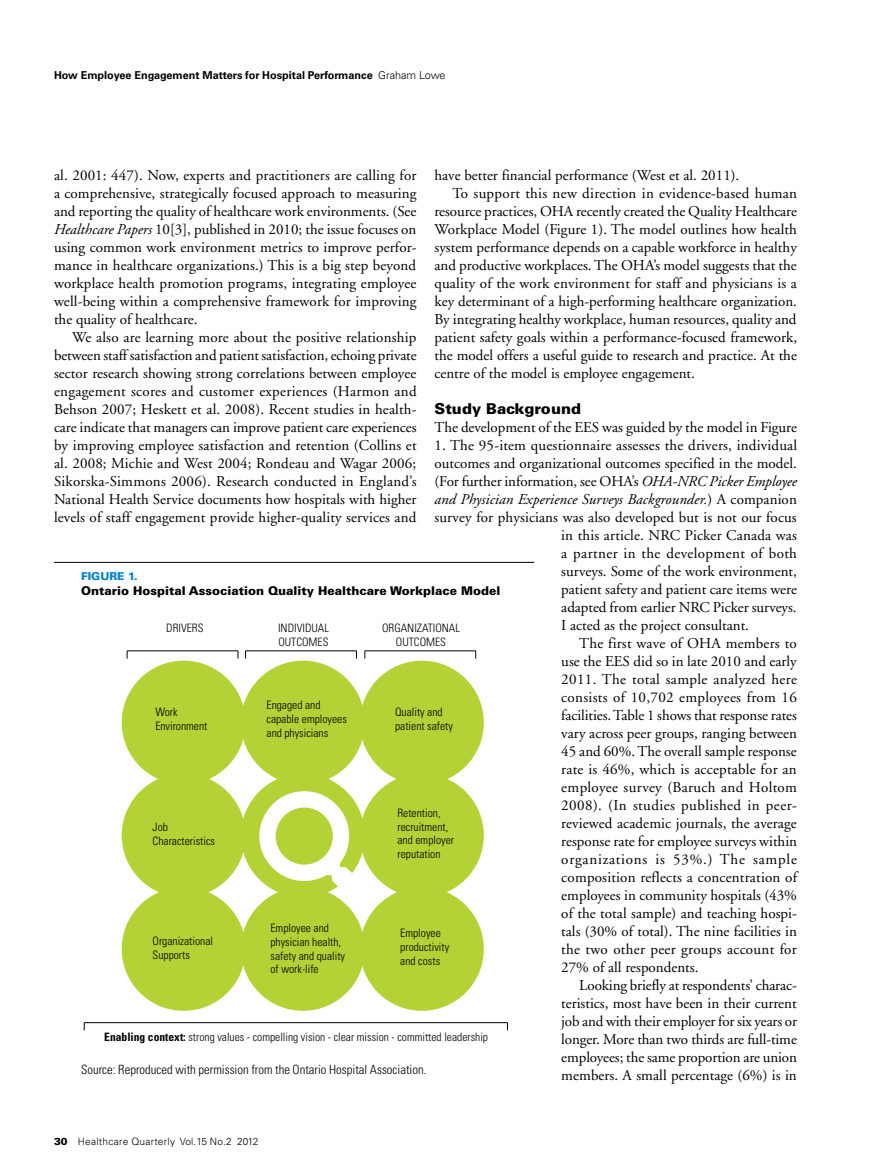
<style>
.page{position:relative;width:878px;height:1175px;background:#fff}
.page>*{position:absolute;margin:0;border:0;box-sizing:border-box;transform-origin:0 0}
.t1{font:15px/18px "Adobe Garamond";color:#000;text-align:justify}
.t2{font:15px "Adobe Garamond";letter-spacing:.02em;color:#000}
.t3{font:15px "Adobe Garamond";letter-spacing:.025em;color:#000}
.t4{font:italic 15px "Adobe Garamond";letter-spacing:.005em;color:#000}
.t5{font:15px "Adobe Garamond";letter-spacing:.03em;color:#000}
.t6{font:15px "Adobe Garamond";letter-spacing:.05em;color:#000}
.t7{font:900 15px "Univers";color:#000}
.t8{font:300 condensed 12.75px "Univers";color:#000}
.t9{font:900 12px "Univers";color:#000}
.t10{font:300 condensed 11.55px/14px "Univers";color:#000}
.t11{font:700 10.8px "Univers";color:#000}
.t12{font:900 10.8px "Univers";color:#0083ca}
.t13{font:300 10.2px "Univers";letter-spacing:.025em;color:#000}
.s1{font-weight:300}
.s2{font-style:italic}
.s3{font-style:normal}
.s4{font-weight:700}
.s5{font-weight:900}
</style>
<div class="page">
<hr style="left:54px;top:562px;width:480px;height:1px;background:#000">
<div style="left:122px;top:660px;width:123px;height:124px;background:#b3d235;border-radius:50%"></div>
<div style="left:241px;top:660px;width:124px;height:124px;background:#b3d235;border-radius:50%"></div>
<div style="left:360px;top:660px;width:124px;height:124px;background:#b3d235;border-radius:50%"></div>
<div style="left:122px;top:773px;width:123px;height:124px;background:#b3d235;border-radius:50%"></div>
<div style="left:241px;top:773px;width:124px;height:124px;background:#b3d235;border-radius:50%"></div>
<div style="left:360px;top:773px;width:124px;height:124px;background:#b3d235;border-radius:50%"></div>
<div style="left:122px;top:887px;width:123px;height:123px;background:#b3d235;border-radius:50%"></div>
<div style="left:241px;top:887px;width:124px;height:123px;background:#b3d235;border-radius:50%"></div>
<div style="left:360px;top:887px;width:124px;height:123px;background:#b3d235;border-radius:50%"></div>
<hr style="left:127px;top:650px;width:111px;height:1px;background:#000">
<hr style="left:84px;top:1022px;width:423px;height:1px;background:#000">
<hr style="left:245px;top:650px;width:111px;height:1px;background:#000">
<hr style="left:365px;top:650px;width:110px;height:1px;background:#000">
<div style="left:259px;top:791px;width:90px;height:90px;background:#fff;border-radius:50%"></div>
<svg style="left:320px;top:858px;width:32px;height:28px"></svg>
<div style="left:276px;top:807px;width:57px;height:57px;background:#b3d235;border-radius:50%"></div>
<p class="t11" style="left:54px;top:69px;width:393px">How Employee Engagement Matters for Hospital Performance <span class="s1">Graham Lowe</span></p>
<p class="t1" style="left:54px;top:167px;width:364px">al. 2001: 447). Now, experts and practitioners are calling for a comprehensive, strategically focused approach to measuring and reporting the quality of healthcare work environments. (See <span class="s2">Healthcare Papers</span> 10[3], published in 2010; the issue focuses on using common work environment metrics to improve perfor&shy;mance in healthcare organizations.) This is a big step beyond workplace health promotion programs, integrating employee well-being within a comprehensive framework for improving the quality of healthcare.</p>
<p class="t1" style="left:54px;top:329px;width:364px;text-indent:18px">We also are learning more about the positive relationship between staff satisfaction and patient satisfaction, echoing private sector research showing strong correlations between employee engagement scores and customer experiences (Harmon and Behson 2007; Heskett et al. 2008). Recent studies in health&shy;care indicate that managers can improve patient care experiences by improving employee satisfaction and retention (Collins et al. 2008; Michie and West 2004; Rondeau and Wagar 2006; Sikorska-Simmons 2006). Research conducted in England’s National Health Service documents how hospitals with higher levels of staff engagement provide higher-quality services and</p>
<p class="t1" style="left:434px;top:167px;width:306px">have better financial performance (West et al. 2011).</p>
<p class="t2" style="left:452px;top:185px;width:346px">To support this new direction in evidence-based human</p>
<p class="t1" style="left:434px;top:203px;width:364px">resource practices, OHA recently created the Quality Healthcare</p>
<p class="t1" style="left:434px;top:221px;width:364px">Workplace Model (Figure 1). The model outlines how health</p>
<p class="t1" style="left:434px;top:239px;width:364px">system performance depends on a capable workforce in healthy</p>
<p class="t1" style="left:434px;top:257px;width:364px">and productive workplaces. The OHA’s model suggests that the</p>
<p class="t1" style="left:434px;top:275px;width:364px">quality of the work environment for staff and physicians is a</p>
<p class="t1" style="left:434px;top:293px;width:364px">key determinant of a high-performing healthcare organization.</p>
<p class="t1" style="left:434px;top:311px;width:363px">By integrating healthy workplace, human resources, quality and</p>
<p class="t1" style="left:434px;top:329px;width:364px">patient safety goals within a performance-focused framework,</p>
<p class="t1" style="left:434px;top:347px;width:364px">the model offers a useful guide to research and practice. At the</p>
<p class="t1" style="left:434px;top:365px;width:262px">centre of the model is employee engagement.</p>
<p class="t7" style="left:434px;top:399px;width:148px">Study Background</p>
<p class="t1" style="left:434px;top:419px;width:364px">The development of the EES was guided by the model in Figure</p>
<p class="t1" style="left:434px;top:437px;width:364px">1. The 95-item questionnaire assesses the drivers, individual</p>
<p class="t1" style="left:434px;top:455px;width:364px">outcomes and organizational outcomes specified in the model.</p>
<p class="t1" style="left:434px;top:473px;width:364px">(For further information, see OHA’s <span class="s2">OHA-NRC Picker Employee</span></p>
<p class="t4" style="left:434px;top:491px;width:364px">and Physician Experience Surveys Backgrounder.<span class="s3">) A companion</span></p>
<p class="t1" style="left:434px;top:509px;width:364px">survey for physicians was also developed but is not our focus</p>
<p class="t1" style="left:561px;top:527px;width:237px">in this article. NRC Picker Canada was</p>
<p class="t3" style="left:561px;top:545px;width:237px">a partner in the development of both</p>
<p class="t1" style="left:561px;top:563px;width:237px">surveys. Some of the work environment,</p>
<p class="t1" style="left:561px;top:581px;width:237px">patient safety and patient care items were</p>
<p class="t1" style="left:561px;top:599px;width:237px">adapted from earlier NRC Picker surveys.</p>
<p class="t1" style="left:561px;top:617px;width:189px">I acted as the project consultant.</p>
<p class="t1" style="left:579px;top:635px;width:219px">The first wave of OHA members to</p>
<p class="t1" style="left:561px;top:653px;width:237px">use the EES did so in late 2010 and early</p>
<p class="t3" style="left:561px;top:671px;width:237px">2011. The total sample analyzed here</p>
<p class="t2" style="left:561px;top:689px;width:237px">consists of 10,702 employees from 16</p>
<p class="t1" style="left:561px;top:707px;width:237px">facilities. Table 1 shows that response rates</p>
<p class="t1" style="left:561px;top:725px;width:237px">vary across peer groups, ranging between</p>
<p class="t1" style="left:561px;top:743px;width:237px">45 and 60%. The overall sample response</p>
<p class="t1" style="left:561px;top:761px;width:237px">rate is 46%, which is acceptable for an</p>
<p class="t2" style="left:561px;top:779px;width:237px">employee survey (Baruch and Holtom</p>
<p class="t5" style="left:561px;top:797px;width:237px">2008). (In studies published in peer-</p>
<p class="t1" style="left:561px;top:815px;width:237px">reviewed academic journals, the average</p>
<p class="t1" style="left:561px;top:833px;width:237px">response rate for employee surveys within</p>
<p class="t6" style="left:561px;top:851px;width:237px">organizations is 53%.) The sample</p>
<p class="t1" style="left:561px;top:869px;width:237px">composition reflects a concentration of</p>
<p class="t1" style="left:561px;top:887px;width:237px">employees in community hospitals (43%</p>
<p class="t1" style="left:561px;top:905px;width:237px">of the total sample) and teaching hospi-</p>
<p class="t1" style="left:561px;top:923px;width:237px">tals (30% of total). The nine facilities in</p>
<p class="t2" style="left:561px;top:941px;width:237px">the two other peer groups account for</p>
<p class="t1" style="left:561px;top:959px;width:139px">27% of all respondents.</p>
<p class="t1" style="left:579px;top:977px;width:219px">Looking briefly at respondents’ charac-</p>
<p class="t1" style="left:561px;top:995px;width:237px">teristics, most have been in their current</p>
<p class="t1" style="left:561px;top:1013px;width:237px">job and with their employer for six years or</p>
<p class="t1" style="left:561px;top:1031px;width:237px">longer. More than two thirds are full-time</p>
<p class="t1" style="left:561px;top:1049px;width:237px">employees; the same proportion are union</p>
<p class="t1" style="left:561px;top:1067px;width:237px">members. A small percentage (6%) is in</p>
<p class="t12" style="left:81px;top:569px;width:58px">FIGURE 1.</p>
<p class="t9" style="left:81px;top:583px;width:421px">Ontario Hospital Association Quality Healthcare Workplace Model</p>
<p class="t10" style="left:166px;top:621px;width:39px">DRIVERS</p>
<p class="t10" style="left:278px;top:621px;width:52px">INDIVIDUAL<br>OUTCOMES</p>
<p class="t10" style="left:382px;top:621px;width:79px;text-align:center">ORGANIZATIONAL<br>OUTCOMES</p>
<p class="t10" style="left:155px;top:705px;width:54px">Work<br>Environment</p>
<p class="t10" style="left:266px;top:698px;width:82px">Engaged and capable employees and physicians</p>
<p class="t10" style="left:395px;top:704px;width:59px">Quality and patient safety</p>
<p class="t10" style="left:397px;top:805px;width:58px">Retention, recruitment, and employer reputation</p>
<p class="t10" style="left:153px;top:819px;width:64px">Job<br>Characteristics</p>
<p class="t10" style="left:270px;top:920px;width:76px">Employee and physician health, safety and quality of work-life</p>
<p class="t10" style="left:400px;top:926px;width:50px">Employee productivity and costs</p>
<p class="t10" style="left:153px;top:934px;width:62px">Organizational<br>Supports</p>
<p class="t10" style="left:104px;top:1030px;width:385px"><span class="s4">Enabling context:</span> strong values - compelling vision - clear mission - committed leadership</p>
<p class="t8" style="left:81px;top:1062px;width:347px">Source: Reproduced with permission from the Ontario Hospital Association.</p>
<p class="t13" style="left:54px;top:1134px;width:206px"><span class="s5">30</span> Healthcare Quarterly Vol.15 No.2 2012</p>
</div>
